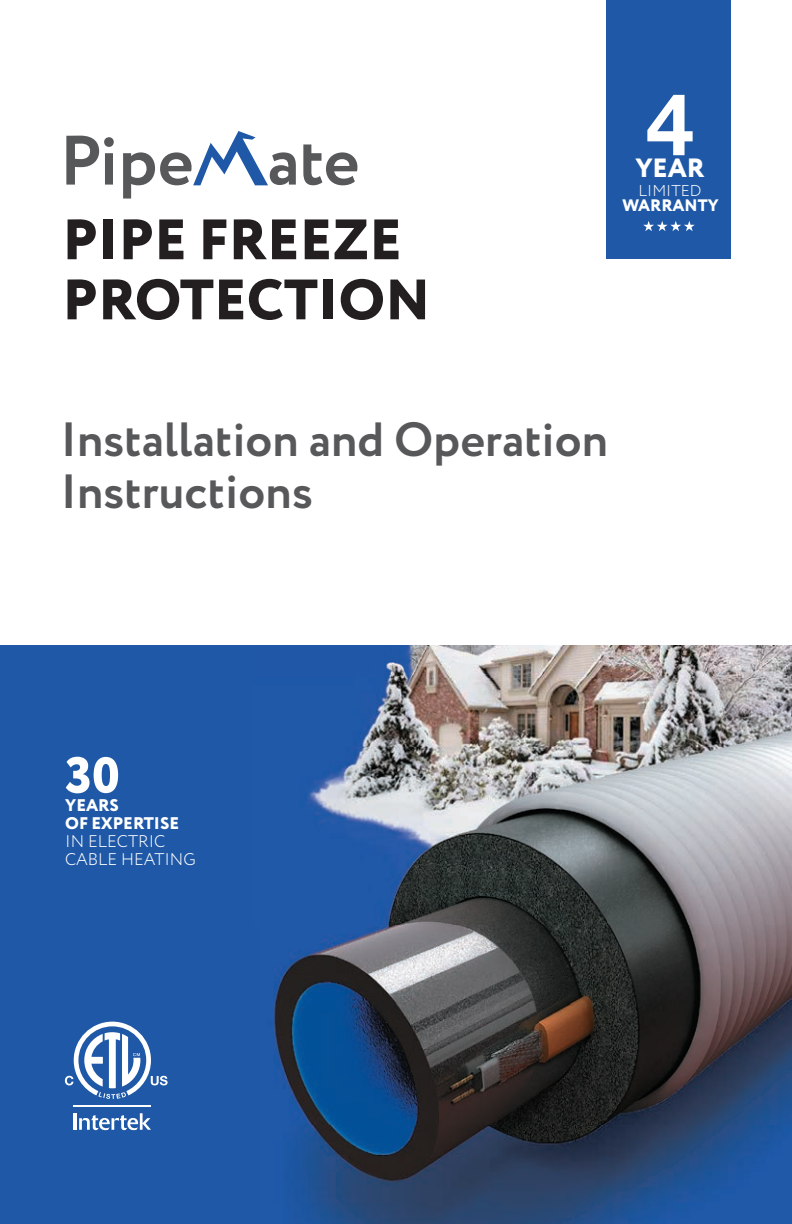
<style>
.page{position:relative;width:792px;height:1224px;background:#fff}
.page>*{position:absolute;margin:0;border:0;box-sizing:border-box;transform-origin:0 0}
.t1{font:700 86px "Helvetica Neue Cyr";color:#fff}
.t2{font:800 56.8px/60px "Circe";color:#231f20}
.t3{font:800 50.6px "Circe";color:#fff}
.t4{font:700 48px/52px "Circe";color:#57585a}
.t5{font:800 26.4px "Circe";color:#fff}
.t6{font:300 16.8px/18px "Circe";color:#fff}
.t7{font:800 16.8px/18px "Circe";color:#fff}
.t8{font:800 16.6px "Circe";color:#fff}
.t9{font:300 15.8px "Circe";color:#fff}
</style>
<div class="page">
<div style="left:0;top:646px;width:792px;height:578px;background:#1e58a7"></div>
<img style="left:307px;top:646px;width:485px;height:279px">
<img style="left:273px;top:925px;width:519px;height:299px">
<svg style="left:66px;top:136px;width:48px;height:49px"></svg>
<svg style="left:303px;top:144px;width:54px;height:41px"></svg>
<svg style="left:123px;top:131px;width:173px;height:68px"></svg>
<svg style="left:65px;top:1022px;width:103px;height:77px"></svg>
<hr style="left:74px;top:1105px;width:77px;height:1px;background:#fff">
<hr style="left:73px;top:1113px;width:3px;height:17px;background:#fff">
<svg style="left:79px;top:1113px;width:72px;height:17px"></svg>
<div style="left:607px;top:0;width:124px;height:259px;background:#1e58a7"></div>
<svg style="left:643px;top:221px;width:52px;height:10px"></svg>
<p class="t2" style="left:62px;top:213px;width:369px">PIPE FREEZE<br>PROTECTION</p>
<h1 class="t1" style="left:646px;top:77px;width:49px">4</h1>
<p class="t9" style="left:639px;top:180px;width:64px">LIMITED</p>
<p class="t8" style="left:622px;top:194px;width:98px">WARRANTY</p>
<p class="t5" style="left:635px;top:151px;width:71px">YEAR</p>
<p class="t4" style="left:60px;top:415px;width:549px">Installation and Operation<br>Instructions</p>
<p class="t3" style="left:65px;top:741px;width:56px">30</p>
<p class="t7" style="left:65px;top:797px;width:115px">YEARS<br>OF EXPERTISE</p>
<p class="t6" style="left:65px;top:832px;width:132px">IN ELECTRIC<br>CABLE HEATING</p>
</div>
